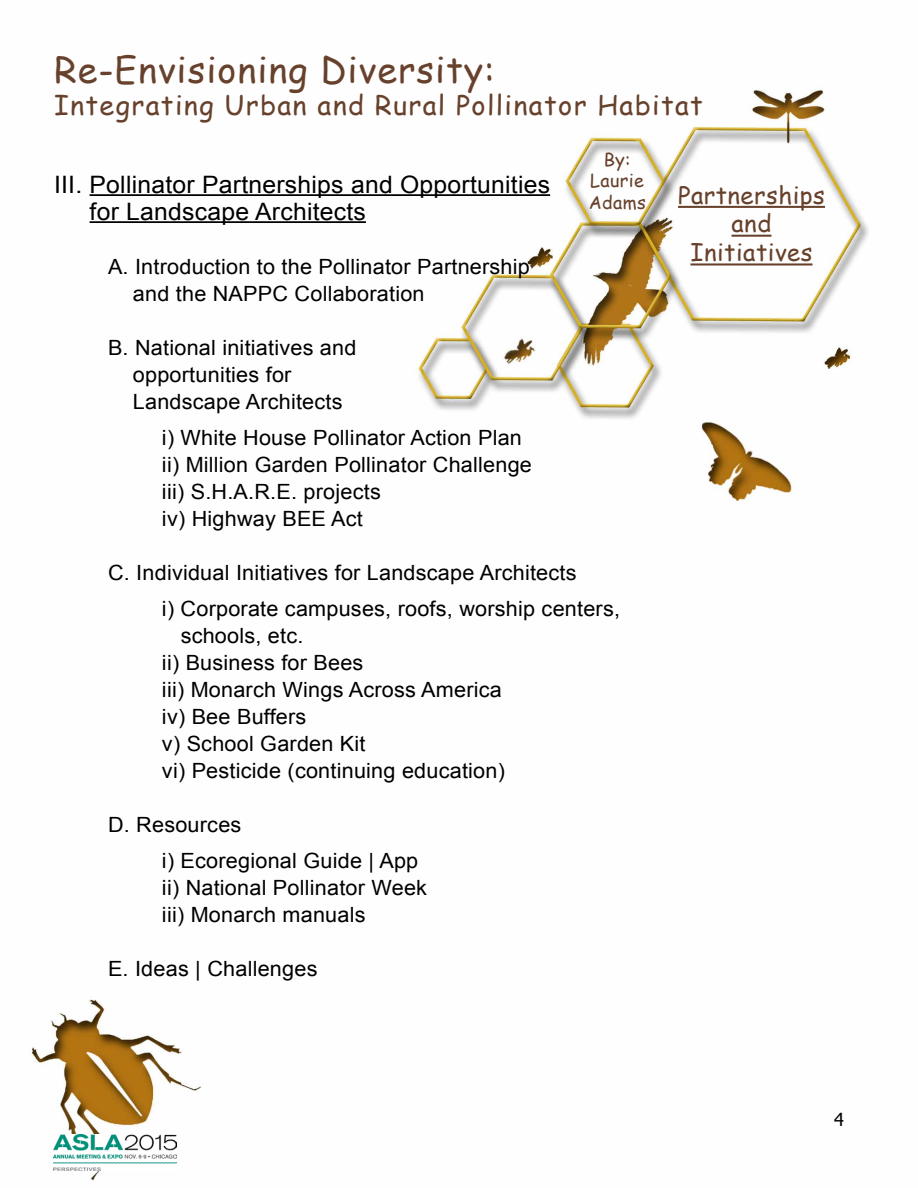
<style>
.page{position:relative;width:918px;height:1188px;background:#fff}
.page>*{position:absolute;margin:0;border:0;box-sizing:border-box;transform-origin:0 0}
.t1{font:36px "Comic Sans MS";letter-spacing:.03em;color:#67412b}
.t2{font:27px "Comic Sans MS";letter-spacing:.05em;color:#67412b}
.t3{font:24px/27px "Arial";letter-spacing:.01em;color:#000}
.t4{font:24px/28.8px "Comic Sans MS";letter-spacing:.02em;color:#67412b;text-align:center}
.t5{font:21px/27px "Arial";letter-spacing:.01em;color:#000}
.t6{font:18px/21.6px "Comic Sans MS";letter-spacing:.02em;color:#67412b;text-align:center}
.t7{font:18px "Tahoma";color:#000}
</style>
<div class="page">
<img style="left:31px;top:87px;width:838px;height:1094px">
<img style="left:54px;top:1134px;width:122px;height:36px">
<hr style="left:90px;top:194px;width:460px;height:2px;background:#000">
<hr style="left:90px;top:221px;width:276px;height:2px;background:#000">
<hr style="left:678px;top:206px;width:147px;height:2px;background:#67412b">
<hr style="left:732px;top:235px;width:39px;height:2px;background:#67412b">
<hr style="left:690px;top:263px;width:123px;height:3px;background:#67412b">
<h1 class="t1" style="left:54px;top:43px;width:442px">Re-Envisioning Diversity:</h1>
<p class="t2" style="left:54px;top:85px;width:650px">Integrating Urban and Rural Pollinator Habitat</p>
<p class="t6" style="left:589px;top:148px;width:59px">By:<br>Laurie<br>Adams</p>
<p class="t3" style="left:90px;top:171px;width:462px;text-indent:-36px">III. Pollinator Partnerships and Opportunities for Landscape Architects</p>
<p class="t5" style="left:133px;top:253px;width:398px;text-indent:-25px">A. Introduction to the Pollinator Partnership and the NAPPC Collaboration</p>
<p class="t5" style="left:133px;top:334px;width:225px;text-indent:-25px">B. National initiatives and opportunities for<br>Landscape Architects</p>
<p class="t5" style="left:162px;top:424px;width:372px">i) White House Pollinator Action Plan ii) Million Garden Pollinator Challenge iii) S.H.A.R.E. projects<br>iv) Highway BEE Act</p>
<p class="t5" style="left:162px;top:554px;width:460px;line-height:36px;text-indent:-54px">C. Individual Initiatives for Landscape Architects<br>i) Corporate campuses, roofs, worship centers,</p>
<p class="t5" style="left:162px;top:622px;width:344px;text-indent:19px">schools, etc.<br>ii) Business for Bees<br>iii) Monarch Wings Across America iv) Bee Buffers<br>v) School Garden Kit<br>vi) Pesticide (continuing education)</p>
<p class="t5" style="left:162px;top:806px;width:258px;line-height:36px;text-indent:-54px">D. Resources<br>i) Ecoregional Guide | App</p>
<p class="t5" style="left:162px;top:874px;width:267px">ii) National Pollinator Week iii) Monarch manuals</p>
<p class="t5" style="left:108px;top:955px;width:211px">E. Ideas | Challenges</p>
<p class="t4" style="left:678px;top:180px;width:148px">Partnerships and<br>Initiatives</p>
<p class="t7" style="left:834px;top:1108px;width:11px">4</p>
</div>
